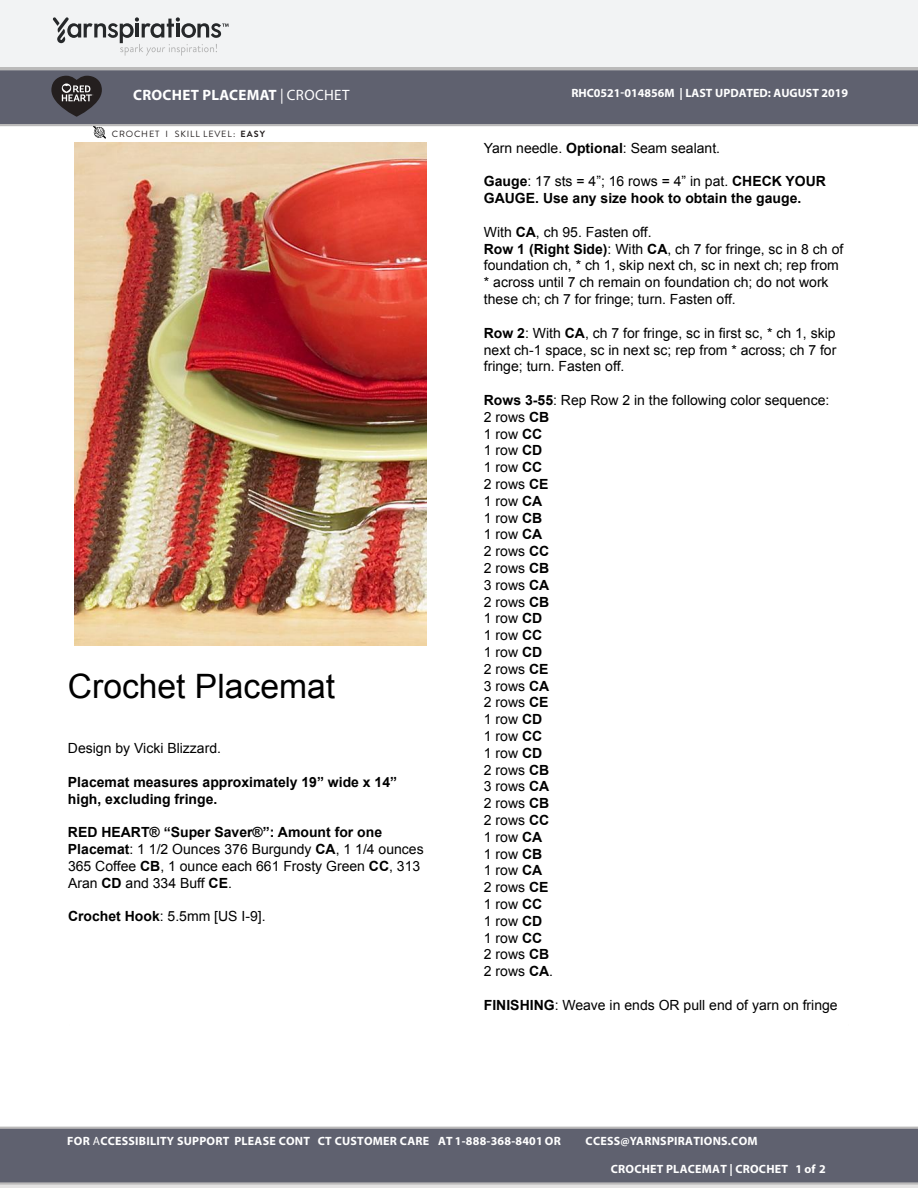
<style>
.page{position:relative;width:918px;height:1188px;background:#fff}
.page>*{position:absolute;margin:0;border:0;box-sizing:border-box;transform-origin:0 0}
.t1{font:33.6px "Arial";color:#000}
.t2{font:700 15px "Myriad Pro";letter-spacing:.02em;color:#fff}
.t3{font:13.95px/16.8px "Arial";color:#000}
.t4{font:700 13.95px/16.8px "Arial";color:#000}
.t5{font:700 12px "Myriad Pro";letter-spacing:.02em;color:#fff}
.t6{font:700 12px "Myriad Pro";color:#fff}
.t7{font:9px "Brandon Grotesque";letter-spacing:.09em;color:#241f1f}
.s1{font-weight:400}
.s2{font-weight:700}
</style>
<div class="page">
<div style="left:0;top:0;width:918px;height:68px;background:#f2f3f4"></div>
<svg style="left:92px;top:126px;width:14px;height:13px"></svg>
<svg style="left:53px;top:17px;width:176px;height:39px"></svg>
<svg style="left:0;top:68px;width:918px;height:58px;background:#666774"></svg>
<svg style="left:51px;top:76px;width:51px;height:41px;background:#48464a"></svg>
<img style="left:75px;top:143px;width:351px;height:502px">
<div style="left:0;top:1128px;width:918px;height:60px;background:linear-gradient(to right,#d7d6d6,#d7d6d6)"></div>
<svg style="left:0;top:1127px;width:918px;height:57px;background:#646673"></svg>
<p class="t2" style="left:133px;top:85px;width:218px">CROCHET PLACEMAT <span class="s1">| CROCHET</span></p>
<p class="t6" style="left:571px;top:85px;width:278px">RHC0521-014856M | LAST UPDATED: AUGUST 2019</p>
<p class="t7" style="left:112px;top:128px;width:155px">CROCHET I SKILL LEVEL: <span class="s2">EASY</span></p>
<h1 class="t1" style="left:68px;top:664px;width:269px">Crochet Placemat</h1>
<p class="t3" style="left:68px;top:740px;width:155px">Design by Vicki Blizzard.</p>
<p class="t4" style="left:68px;top:774px;width:331px">Placemat measures approximately 19” wide x 14” high, excluding fringe.</p>
<p class="t3" style="left:68px;top:824px;width:357px"><span class="s2">RED HEART® “Super Saver®”: Amount for one Placemat</span>: 1 1/2 Ounces 376 Burgundy <span class="s2">CA</span>, 1 1/4 ounces 365 Coffee <span class="s2">CB</span>, 1 ounce each 661 Frosty Green <span class="s2">CC</span>, 313<br>Aran <span class="s2">CD</span> and 334 Buff <span class="s2">CE</span>.</p>
<p class="t3" style="left:68px;top:908px;width:199px"><span class="s2">Crochet Hook</span>: 5.5mm [US I-9].</p>
<p class="t3" style="left:484px;top:140px;width:238px">Yarn needle. <span class="s2">Optional</span>: Seam sealant.</p>
<p class="t4" style="left:484px;top:174px;width:344px">Gauge<span class="s1">: 17 sts = 4”; 16 rows = 4” in pat.</span> CHECK YOUR<br>GAUGE. Use any size hook to obtain the gauge.</p>
<p class="t3" style="left:484px;top:224px;width:361px">With <span class="s2">CA</span>, ch 95. Fasten off.<br><span class="s2">Row 1 (Right Side)</span>: With <span class="s2">CA</span>, ch 7 for fringe, sc in 8 ch of foundation ch, * ch 1, skip next ch, sc in next ch; rep from * across until 7 ch remain on foundation ch; do not work these ch; ch 7 for fringe; turn. Fasten off.</p>
<p class="t3" style="left:484px;top:325px;width:354px;text-align:justify"><span class="s2">Row 2</span>: With <span class="s2">CA</span>, ch 7 for fringe, sc in first sc, * ch 1, skip next ch-1 space, sc in next sc; rep from * across; ch 7 for fringe; turn. Fasten off.</p>
<p class="t3" style="left:484px;top:392px;width:347px"><span class="s2">Rows 3-55</span>: Rep Row 2 in the following color sequence:<br>2 rows <span class="s2">CB<br></span>1 row <span class="s2">CC<br></span>1 row <span class="s2">CD<br></span>1 row <span class="s2">CC<br></span>2 rows <span class="s2">CE<br></span>1 row <span class="s2">CA<br></span>1 row <span class="s2">CB<br></span>1 row <span class="s2">CA<br></span>2 rows <span class="s2">CC<br></span>2 rows <span class="s2">CB<br></span>3 rows <span class="s2">CA<br></span>2 rows <span class="s2">CB<br></span>1 row <span class="s2">CD<br></span>1 row <span class="s2">CC<br></span>1 row <span class="s2">CD<br></span>2 rows <span class="s2">CE<br></span>3 rows <span class="s2">CA<br></span>2 rows <span class="s2">CE<br></span>1 row <span class="s2">CD<br></span>1 row <span class="s2">CC<br></span>1 row <span class="s2">CD<br></span>2 rows <span class="s2">CB<br></span>3 rows <span class="s2">CA<br></span>2 rows <span class="s2">CB<br></span>2 rows <span class="s2">CC<br></span>1 row <span class="s2">CA<br></span>1 row <span class="s2">CB<br></span>1 row <span class="s2">CA<br></span>2 rows <span class="s2">CE<br></span>1 row <span class="s2">CC<br></span>1 row <span class="s2">CD<br></span>1 row <span class="s2">CC<br></span>2 rows <span class="s2">CB<br></span>2 rows <span class="s2">CA</span>.</p>
<p class="t3" style="left:484px;top:997px;width:355px"><span class="s2">FINISHING</span>: Weave in ends OR pull end of yarn on fringe</p>
<p class="t5" style="left:67px;top:1133px;width:495px">FOR <span class="s1">A</span>CCESSIBILITY SUPPORT PLEASE CONT CT CUSTOMER CARE AT 1-888-368-8401 OR</p>
<p class="t5" style="left:586px;top:1133px;width:174px">CCESS@YARNSPIRATIONS.COM</p>
<p class="t5" style="left:611px;top:1161px;width:217px">CROCHET PLACEMAT | CROCHET 1 of 2</p>
</div>
